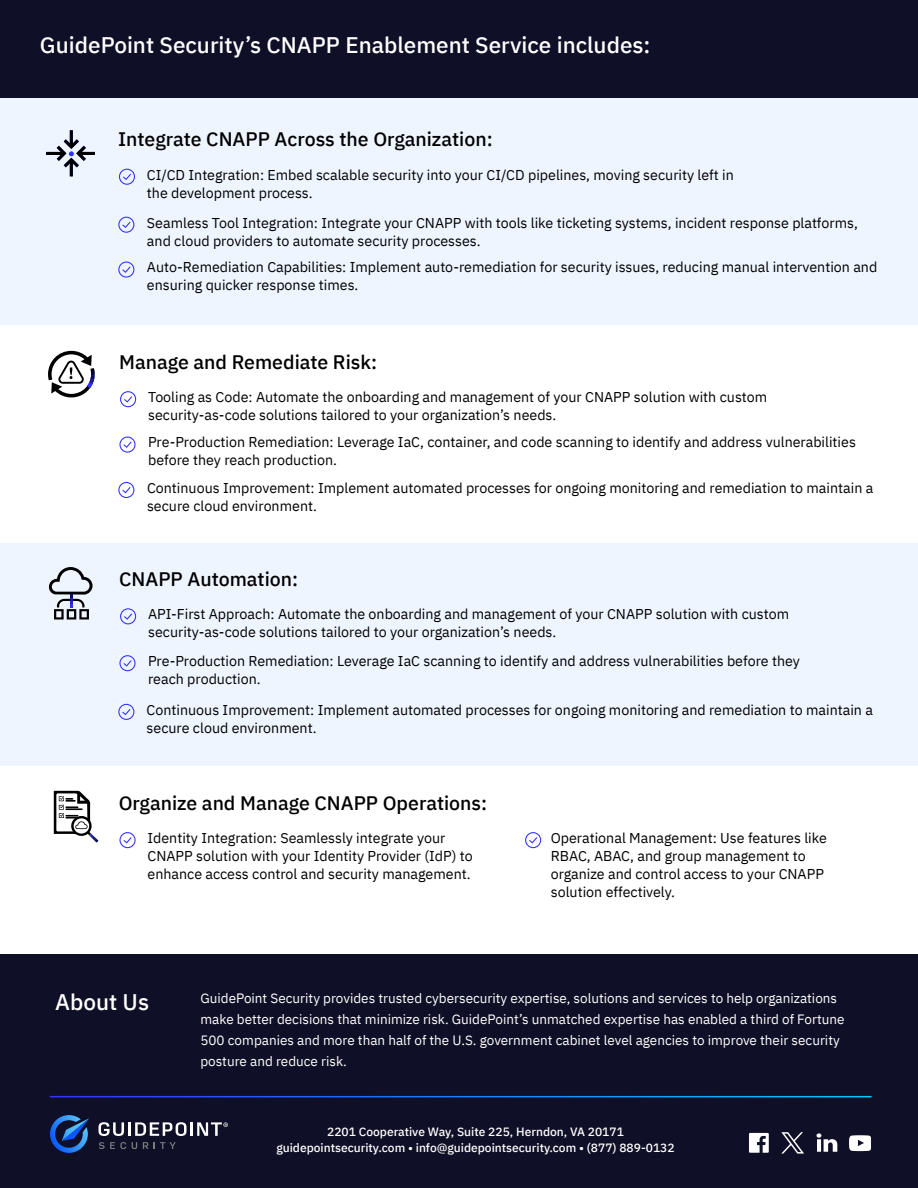
<style>
.page{position:relative;width:918px;height:1188px;background:#fff}
.page>*{position:absolute;margin:0;border:0;box-sizing:border-box;transform-origin:0 0}
.t1{font:500 22.5px "IBM Plex Sans";color:#fff}
.t2{font:500 19.5px "IBM Plex Sans";color:#000}
.t3{font:14.25px/18px "IBM Plex Sans";color:#000}
.t4{font:13.5px/21px "IBM Plex Sans";color:#fff}
.t5{font:500 12px/16.5px "IBM Plex Sans";color:#fff;text-align:center}
</style>
<div class="page">
<div style="left:0;top:94px;width:918px;height:231px;background:#eef5ff"></div>
<div style="left:0;top:0;width:918px;height:98px;background:#0f0f27"></div>
<div style="left:0;top:543px;width:918px;height:223px;background:#eef5ff"></div>
<svg style="left:119px;top:169px;width:16px;height:16px"></svg>
<svg style="left:118px;top:217px;width:16px;height:16px"></svg>
<svg style="left:120px;top:391px;width:16px;height:16px"></svg>
<svg style="left:119px;top:436px;width:17px;height:17px"></svg>
<svg style="left:118px;top:482px;width:16px;height:16px"></svg>
<svg style="left:120px;top:608px;width:16px;height:16px"></svg>
<svg style="left:119px;top:655px;width:17px;height:16px"></svg>
<svg style="left:118px;top:704px;width:16px;height:16px"></svg>
<svg style="left:525px;top:832px;width:16px;height:16px"></svg>
<svg style="left:46px;top:130px;width:49px;height:46px"></svg>
<svg style="left:48px;top:351px;width:47px;height:46px"></svg>
<svg style="left:49px;top:567px;width:44px;height:53px"></svg>
<svg style="left:54px;top:791px;width:44px;height:51px"></svg>
<div style="left:0;top:955px;width:918px;height:233px;background:#0f0f27"></div>
<hr style="left:50px;top:1096px;width:822px;height:1px;background:#fff">
<svg style="left:749px;top:1133px;width:20px;height:20px"></svg>
<svg style="left:816px;top:1133px;width:21px;height:19px"></svg>
<svg style="left:849px;top:1135px;width:22px;height:16px"></svg>
<svg style="left:99px;top:1122px;width:25px;height:14px"></svg>
<hr style="left:128px;top:1122px;width:3px;height:14px;background:#fff">
<hr style="left:190px;top:1122px;width:3px;height:14px;background:#fff">
<svg style="left:135px;top:1122px;width:52px;height:14px"></svg>
<svg style="left:99px;top:1142px;width:27px;height:7px"></svg>
<svg style="left:132px;top:1142px;width:5px;height:7px"></svg>
<svg style="left:143px;top:1142px;width:5px;height:7px"></svg>
<svg style="left:154px;top:1142px;width:22px;height:7px"></svg>
<svg style="left:197px;top:1122px;width:31px;height:14px"></svg>
<svg style="left:50px;top:1115px;width:39px;height:38px"></svg>
<svg style="left:781px;top:1132px;width:23px;height:22px"></svg>
<svg style="left:118px;top:261px;width:16px;height:17px"></svg>
<svg style="left:119px;top:832px;width:17px;height:16px"></svg>
<h1 class="t1" style="left:40px;top:27px;width:612px">GuidePoint Security’s CNAPP Enablement Service includes:</h1>
<h2 class="t2" style="left:118px;top:124px;width:376px">Integrate CNAPP Across the Organization:</h2>
<p class="t3" style="left:147px;top:164px;width:588px">CI/CD Integration: Embed scalable security into your CI/CD pipelines, moving security left in the development process.</p>
<p class="t3" style="left:147px;top:212px;width:712px">Seamless Tool Integration: Integrate your CNAPP with tools like ticketing systems, incident response platforms, and cloud providers to automate security processes.</p>
<p class="t3" style="left:147px;top:257px;width:732px">Auto-Remediation Capabilities: Implement auto-remediation for security issues, reducing manual intervention and ensuring quicker response times.</p>
<h2 class="t2" style="left:119px;top:347px;width:260px">Manage and Remediate Risk:</h2>
<p class="t3" style="left:148px;top:387px;width:621px">Tooling as Code: Automate the onboarding and management of your CNAPP solution with custom security-as-code solutions tailored to your organization’s needs.</p>
<p class="t3" style="left:148px;top:432px;width:709px">Pre-Production Remediation: Leverage IaC, container, and code scanning to identify and address vulnerabilities before they reach production.</p>
<p class="t3" style="left:147px;top:478px;width:728px">Continuous Improvement: Implement automated processes for ongoing monitoring and remediation to maintain a secure cloud environment.</p>
<h2 class="t2" style="left:119px;top:564px;width:180px">CNAPP Automation:</h2>
<p class="t3" style="left:148px;top:604px;width:643px">API-First Approach: Automate the onboarding and management of your CNAPP solution with custom security-as-code solutions tailored to your organization’s needs.</p>
<p class="t3" style="left:148px;top:651px;width:653px">Pre-Production Remediation: Leverage IaC scanning to identify and address vulnerabilities before they reach production.</p>
<p class="t3" style="left:147px;top:700px;width:728px">Continuous Improvement: Implement automated processes for ongoing monitoring and remediation to maintain a secure cloud environment.</p>
<h2 class="t2" style="left:119px;top:788px;width:370px">Organize and Manage CNAPP Operations:</h2>
<p class="t3" style="left:148px;top:828px;width:327px">Identity Integration: Seamlessly integrate your<br>CNAPP solution with your Identity Provider (IdP) to enhance access control and security management.</p>
<p class="t3" style="left:551px;top:828px;width:278px">Operational Management: Use features like RBAC, ABAC, and group management to organize and control access to your CNAPP solution effectively.</p>
<h1 class="t1" style="left:55px;top:985px;width:96px">About Us</h1>
<p class="t4" style="left:200px;top:987px;width:646px">GuidePoint Security provides trusted cybersecurity expertise, solutions and services to help organizations make better decisions that minimize risk. GuidePoint’s unmatched expertise has enabled a third of Fortune 500 companies and more than half of the U.S. government cabinet level agencies to improve their security posture and reduce risk.</p>
<p class="t5" style="left:276px;top:1122px;width:400px">2201 Cooperative Way, Suite 225, Herndon, VA 20171 guidepointsecurity.com • info@guidepointsecurity.com • (877) 889-0132</p>
</div>
